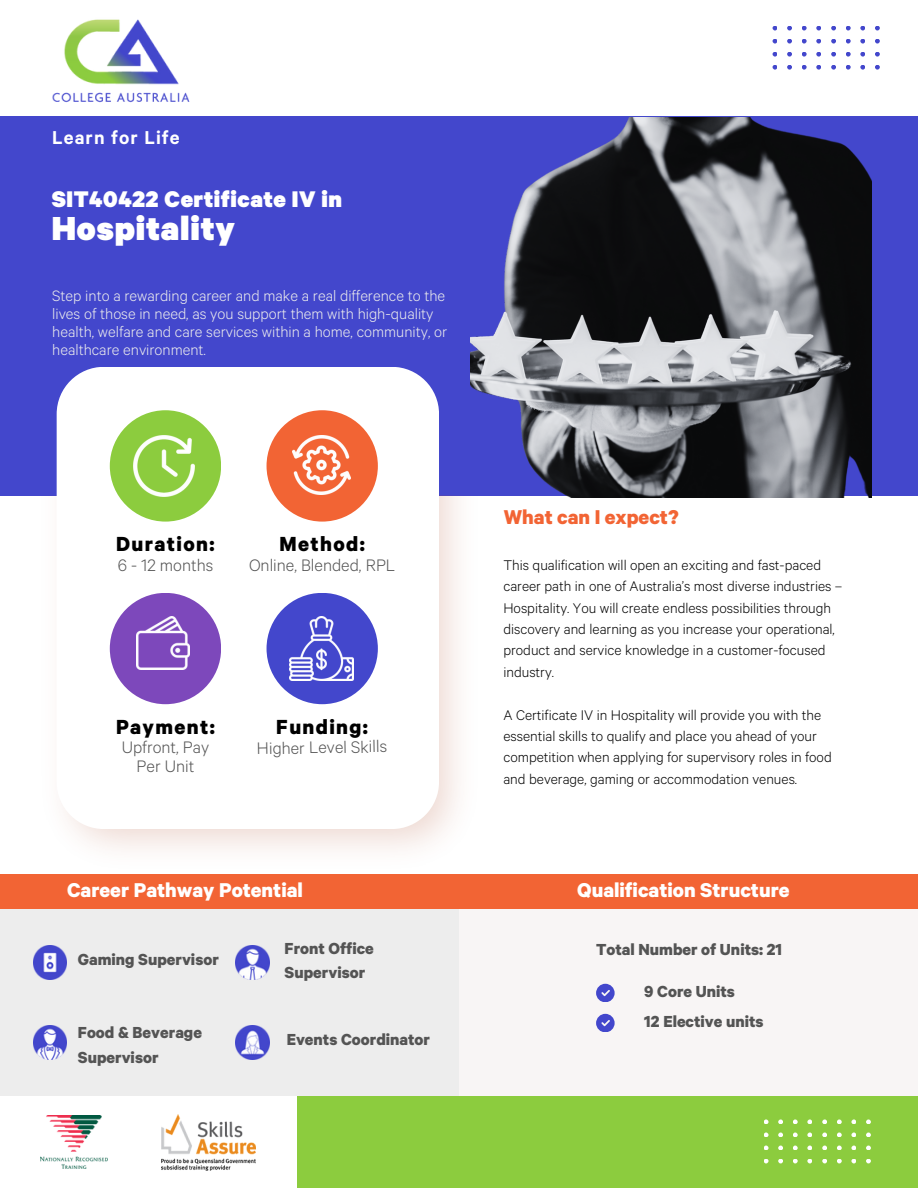
<style>
.page{position:relative;width:918px;height:1188px;background:#fff}
.page>*{position:absolute;margin:0;border:0;box-sizing:border-box;transform-origin:0 0}
.t1{font:900 37.5px "Calibre";letter-spacing:.025em;color:#fff}
.t2{font:900 25.5px "Calibre";letter-spacing:.025em;color:#fff}
.t3{font:700 22.95px "Calibre";letter-spacing:.06em;color:#000}
.t4{font:700 22.5px "Calibre";color:#fff}
.t5{font:700 22.5px "Calibre";color:#f26434}
.t6{font:600 21px "Calibre";letter-spacing:.05em;color:#fff}
.t7{font:300 18.75px "Calibre";color:#545454}
.t8{font:700 18px/24.8px "Calibre";color:#545454}
.t9{font:300 16.95px/18px "Calibre";color:#ededed}
.t10{font:300 15.75px/21.3px "Calibre";color:#000}
</style>
<div class="page">
<div style="left:0;top:117px;width:918px;height:379px;background:#4347cc"></div>
<div style="left:297px;top:1096px;width:621px;height:92px;background:#8ccc3e"></div>
<img style="left:52px;top:19px;width:138px;height:84px">
<img style="left:41px;top:1116px;width:66px;height:53px">
<img style="left:161px;top:1114px;width:95px;height:56px">
<svg style="left:773px;top:39px;width:4px;height:5px"></svg>
<svg style="left:802px;top:39px;width:5px;height:5px"></svg>
<svg style="left:787px;top:39px;width:5px;height:5px"></svg>
<svg style="left:816px;top:39px;width:5px;height:5px"></svg>
<svg style="left:773px;top:52px;width:4px;height:5px"></svg>
<svg style="left:802px;top:52px;width:5px;height:5px"></svg>
<svg style="left:787px;top:52px;width:5px;height:5px"></svg>
<svg style="left:816px;top:52px;width:5px;height:5px"></svg>
<svg style="left:773px;top:65px;width:4px;height:5px"></svg>
<svg style="left:802px;top:65px;width:5px;height:5px"></svg>
<svg style="left:787px;top:65px;width:5px;height:5px"></svg>
<svg style="left:816px;top:65px;width:5px;height:5px"></svg>
<svg style="left:773px;top:26px;width:4px;height:4px"></svg>
<svg style="left:802px;top:26px;width:5px;height:4px"></svg>
<svg style="left:787px;top:26px;width:5px;height:4px"></svg>
<svg style="left:816px;top:26px;width:5px;height:4px"></svg>
<svg style="left:831px;top:39px;width:5px;height:5px"></svg>
<svg style="left:860px;top:39px;width:5px;height:5px"></svg>
<svg style="left:846px;top:39px;width:5px;height:5px"></svg>
<svg style="left:875px;top:39px;width:5px;height:5px"></svg>
<svg style="left:831px;top:52px;width:5px;height:5px"></svg>
<svg style="left:860px;top:52px;width:5px;height:5px"></svg>
<svg style="left:846px;top:52px;width:5px;height:5px"></svg>
<svg style="left:875px;top:52px;width:5px;height:5px"></svg>
<svg style="left:831px;top:65px;width:5px;height:5px"></svg>
<svg style="left:860px;top:65px;width:5px;height:5px"></svg>
<svg style="left:846px;top:65px;width:5px;height:5px"></svg>
<svg style="left:875px;top:65px;width:5px;height:5px"></svg>
<svg style="left:831px;top:26px;width:5px;height:4px"></svg>
<svg style="left:860px;top:26px;width:5px;height:4px"></svg>
<svg style="left:846px;top:26px;width:5px;height:4px"></svg>
<svg style="left:875px;top:26px;width:5px;height:4px"></svg>
<svg style="left:764px;top:1133px;width:5px;height:4px"></svg>
<svg style="left:793px;top:1133px;width:5px;height:4px"></svg>
<svg style="left:778px;top:1133px;width:5px;height:4px"></svg>
<svg style="left:807px;top:1133px;width:5px;height:4px"></svg>
<svg style="left:764px;top:1146px;width:5px;height:4px"></svg>
<svg style="left:793px;top:1146px;width:5px;height:4px"></svg>
<svg style="left:778px;top:1146px;width:5px;height:4px"></svg>
<svg style="left:807px;top:1146px;width:5px;height:4px"></svg>
<svg style="left:764px;top:1159px;width:5px;height:4px"></svg>
<svg style="left:793px;top:1159px;width:5px;height:4px"></svg>
<svg style="left:778px;top:1159px;width:5px;height:4px"></svg>
<svg style="left:807px;top:1159px;width:5px;height:4px"></svg>
<svg style="left:764px;top:1119px;width:5px;height:5px"></svg>
<svg style="left:793px;top:1119px;width:5px;height:5px"></svg>
<svg style="left:778px;top:1119px;width:5px;height:5px"></svg>
<svg style="left:807px;top:1119px;width:5px;height:5px"></svg>
<svg style="left:822px;top:1133px;width:5px;height:4px"></svg>
<svg style="left:851px;top:1133px;width:5px;height:4px"></svg>
<svg style="left:837px;top:1133px;width:5px;height:4px"></svg>
<svg style="left:866px;top:1133px;width:5px;height:4px"></svg>
<svg style="left:822px;top:1146px;width:5px;height:4px"></svg>
<svg style="left:851px;top:1146px;width:5px;height:4px"></svg>
<svg style="left:837px;top:1146px;width:5px;height:4px"></svg>
<svg style="left:866px;top:1146px;width:5px;height:4px"></svg>
<svg style="left:822px;top:1159px;width:5px;height:4px"></svg>
<svg style="left:851px;top:1159px;width:5px;height:4px"></svg>
<svg style="left:837px;top:1159px;width:5px;height:4px"></svg>
<svg style="left:866px;top:1159px;width:5px;height:4px"></svg>
<svg style="left:822px;top:1119px;width:5px;height:5px"></svg>
<svg style="left:851px;top:1119px;width:5px;height:5px"></svg>
<svg style="left:837px;top:1119px;width:5px;height:5px"></svg>
<svg style="left:866px;top:1119px;width:5px;height:5px"></svg>
<img style="left:56px;top:495px;width:403px;height:355px">
<div style="left:57px;top:367px;width:382px;height:461px;background:#fff;border-radius:47px"></div>
<div style="left:110px;top:410px;width:111px;height:112px;background:#8ccc3e;border-radius:50%"></div>
<div style="left:267px;top:410px;width:111px;height:112px;background:#f26434;border-radius:50%"></div>
<div style="left:110px;top:593px;width:111px;height:111px;background:#7d48bb;border-radius:50%"></div>
<div style="left:267px;top:593px;width:111px;height:111px;background:#4347cc;border-radius:50%"></div>
<img style="left:292px;top:436px;width:59px;height:58px">
<img style="left:289px;top:617px;width:65px;height:64px">
<img style="left:137px;top:617px;width:53px;height:52px">
<img style="left:133px;top:436px;width:61px;height:61px">
<div style="left:0;top:874px;width:459px;height:222px;background:#ededed"></div>
<div style="left:0;top:874px;width:459px;height:34px;background:#f26434"></div>
<div style="left:459px;top:874px;width:459px;height:222px;background:#f8f5f5"></div>
<svg style="left:596px;top:984px;width:18px;height:18px"></svg>
<svg style="left:596px;top:1014px;width:18px;height:18px"></svg>
<img style="left:471px;top:117px;width:400px;height:381px">
<div style="left:459px;top:874px;width:459px;height:34px;background:#f26434"></div>
<img style="left:33px;top:1026px;width:34px;height:34px">
<img style="left:236px;top:946px;width:34px;height:33px">
<img style="left:33px;top:946px;width:34px;height:33px">
<img style="left:236px;top:1026px;width:34px;height:34px">
<p class="t6" style="left:52px;top:130px;width:129px">Learn for Life</p>
<p class="t2" style="left:52px;top:190px;width:292px">SIT40422 Certificate IV in</p>
<p class="t1" style="left:52px;top:215px;width:185px">Hospitality</p>
<p class="t9" style="left:52px;top:289px;width:397px">Step into a rewarding career and make a real difference to the lives of those in need, as you support them with high-quality health, welfare and care services within a home, community, or healthcare environment.</p>
<p class="t3" style="left:116px;top:536px;width:100px">Duration:</p>
<p class="t7" style="left:118px;top:558px;width:97px">6 - 12 months</p>
<p class="t3" style="left:280px;top:536px;width:87px">Method:</p>
<p class="t7" style="left:249px;top:558px;width:148px">Online, Blended, RPL</p>
<p class="t3" style="left:116px;top:719px;width:100px">Payment:</p>
<p class="t7" style="left:122px;top:741px;width:89px">Upfront, Pay</p>
<p class="t7" style="left:137px;top:759px;width:59px">Per Unit</p>
<p class="t3" style="left:276px;top:719px;width:93px">Funding:</p>
<p class="t7" style="left:257px;top:742px;width:132px;rotate:-1deg">Higher Level Skills</p>
<p class="t4" style="left:67px;top:882px;width:237px">Career Pathway Potential</p>
<p class="t8" style="left:78px;top:950px;width:143px">Gaming Supervisor</p>
<p class="t8" style="left:78px;top:1023px;width:126px">Food &amp; Beverage<br>Supervisor</p>
<p class="t8" style="left:285px;top:939px;width:91px">Front Office<br>Supervisor</p>
<p class="t8" style="left:287px;top:1030px;width:145px">Events Coordinator</p>
<p class="t5" style="left:504px;top:510px;width:176px">What can I expect?</p>
<p class="t10" style="left:503px;top:557px;width:341px">This qualification will open an exciting and fast-paced career path in one of Australia’s most diverse industries – Hospitality. You will create endless possibilities through discovery and learning as you increase your operational, product and service knowledge in a customer-focused industry.</p>
<p class="t10" style="left:503px;top:707px;width:330px">A Certificate IV in Hospitality will provide you with the essential skills to qualify and place you ahead of your competition when applying for supervisory roles in food and beverage, gaming or accommodation venues.</p>
<p class="t4" style="left:577px;top:883px;width:214px">Qualification Structure</p>
<p class="t8" style="left:596px;top:940px;width:188px">Total Number of Units: 21</p>
<p class="t8" style="left:644px;top:982px;width:92px">9 Core Units</p>
<p class="t8" style="left:644px;top:1012px;width:121px">12 Elective units</p>
</div>
